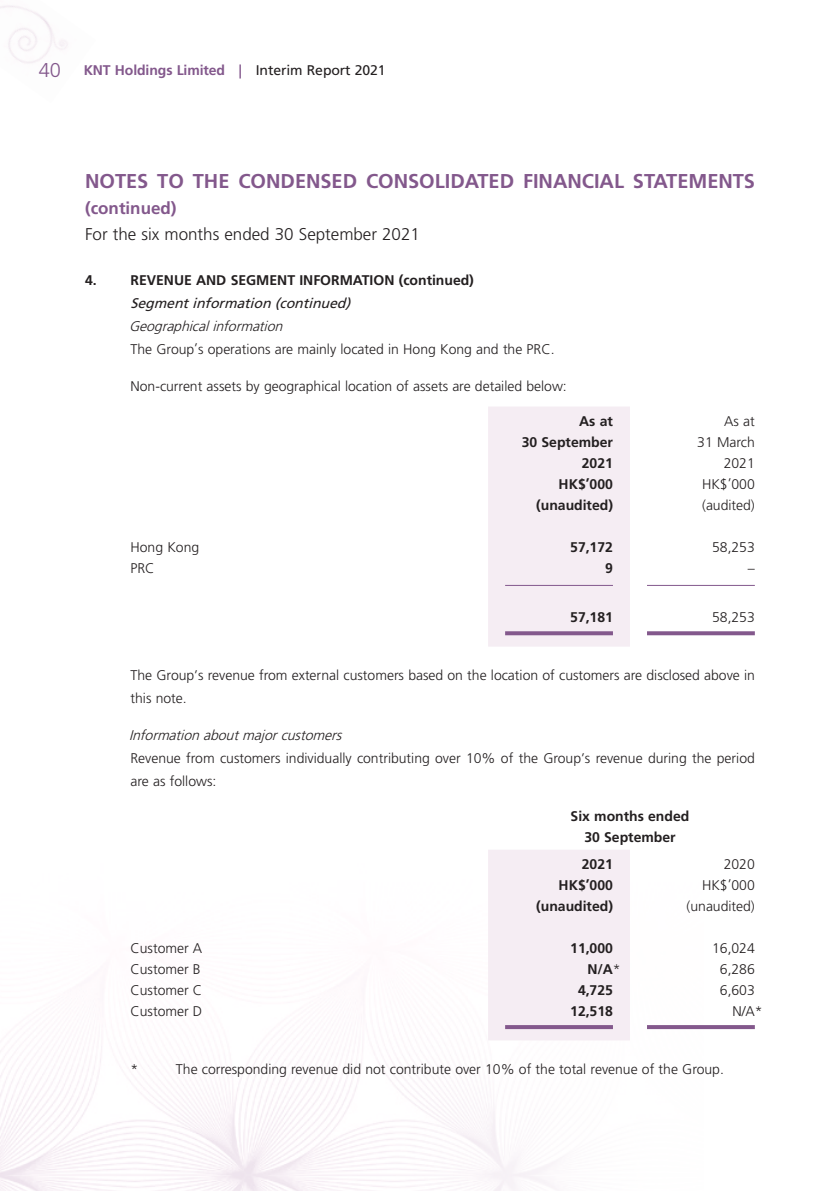
<style>
.page{position:relative;width:840px;height:1191px;background:#fff}
.page>*{position:absolute;margin:0;border:0;box-sizing:border-box;transform-origin:0 0}
.Heading_1{font:700 20px "Frutiger LT Std";color:#83588c}
.Body_Text{font:300 17px "Frutiger LT Std";color:#231f20}
.Heading_1-2{font:700 17px "Frutiger LT Std";color:#83588c}
.Notes{font:300 14px/23px "Frutiger LT Std";color:#231f20}
.Notes-2{font:700 14px "Frutiger LT Std";color:#231f20}
.Notes_HD3{font:italic 300 14px "Frutiger LT Std";color:#231f20}
.Notes_HD1{font:700 14px "Frutiger LT Std";color:#231f20}
.t1{font:700 14px "Frutiger LT Std";letter-spacing:-.005em;color:#83588c}
.Notes_HD2{font:italic 14px "Frutiger LT Std";color:#231f20}
.s1{font-weight:300;font-size:20px}
.s2{font-weight:400;color:#231f20}
.s3{font-weight:300}
</style>
<div class="page">
<img style="left:0;top:5px;width:68px;height:59px">
<div style="left:488px;top:407px;width:141px;height:239px;background:#f5edf3"></div>
<hr style="left:505px;top:585px;width:107px;height:1px;background:#83588c">
<hr style="left:646px;top:585px;width:108px;height:1px;background:#83588c">
<svg style="left:505px;top:631px;width:107px;height:4px"></svg>
<svg style="left:647px;top:631px;width:107px;height:4px"></svg>
<div style="left:488px;top:849px;width:141px;height:191px;background:#f5edf3"></div>
<svg style="left:505px;top:1025px;width:107px;height:4px"></svg>
<svg style="left:647px;top:1025px;width:107px;height:4px"></svg>
<p class="t1" style="left:39px;top:62px;width:348px"><span class="s1">40</span> KNT Holdings Limited | <span class="s2">Interim Report 2021</span></p>
<p class="Heading_1" style="left:85px;top:169px;width:671px">NOTES TO THE CONDENSED CONSOLIDATED FINANCIAL STATEMENTS</p>
<p class="Heading_1-2" style="left:85px;top:198px;width:93px">(continued)</p>
<p class="Body_Text" style="left:85px;top:224px;width:336px">For the six months ended 30 September 2021</p>
<p class="Notes_HD1" style="left:85px;top:272px;width:13px">4.</p>
<p class="Notes_HD1" style="left:130px;top:272px;width:345px">REVENUE AND SEGMENT INFORMATION (continued)</p>
<p class="Notes_HD2" style="left:130px;top:295px;width:225px">Segmentinformation (continued)</p>
<p class="Notes_HD3" style="left:129px;top:318px;width:159px">Geographicalinformation</p>
<p class="Notes" style="left:130px;top:338px;width:425px">The Group’s operations are mainly located in Hong Kong and the PRC.</p>
<p class="Notes" style="left:130px;top:375px;width:437px">Non-current assets by geographical location of assets are detailed below:</p>
<p class="Notes-2" style="left:579px;top:413px;width:35px">As at</p>
<p class="Notes" style="left:723px;top:410px;width:32px">As at</p>
<p class="Notes-2" style="left:521px;top:434px;width:93px">30 September</p>
<p class="Notes" style="left:697px;top:431px;width:59px">31 March</p>
<p class="Notes-2" style="left:581px;top:455px;width:33px">2021</p>
<p class="Notes" style="left:723px;top:452px;width:33px">2021</p>
<p class="Notes-2" style="left:558px;top:476px;width:56px">HK$’000</p>
<p class="Notes" style="left:701px;top:473px;width:54px">HK$’000</p>
<p class="Notes-2" style="left:536px;top:497px;width:78px">(unaudited)</p>
<p class="Notes" style="left:701px;top:494px;width:54px">(audited)</p>
<p class="Notes" style="left:130px;top:536px;width:70px">Hong Kong</p>
<p class="Notes-2" style="left:570px;top:539px;width:44px">57,172</p>
<p class="Notes" style="left:711px;top:536px;width:44px">58,253</p>
<p class="Notes" style="left:130px;top:557px;width:26px">PRC</p>
<p class="Notes-2" style="left:604px;top:560px;width:9px">9</p>
<p class="Notes" style="left:747px;top:557px;width:8px">–</p>
<p class="Notes-2" style="left:570px;top:609px;width:44px">57,181</p>
<p class="Notes" style="left:711px;top:606px;width:44px">58,253</p>
<p class="Notes" style="left:130px;top:664px;width:625px">The Group’s revenue from external customers based on the location of customers are disclosed above in this note.</p>
<p class="Notes_HD3" style="left:129px;top:727px;width:218px">Informationaboutmajorcustomers</p>
<p class="Notes" style="left:130px;top:747px;width:625px">Revenue from customers individually contributing over 10% of the Group’s revenue during the period are as follows:</p>
<p class="Notes-2" style="left:570px;top:808px;width:120px">Six months ended</p>
<p class="Notes-2" style="left:584px;top:829px;width:93px">30 September</p>
<p class="Notes-2" style="left:581px;top:856px;width:33px">2021</p>
<p class="Notes" style="left:723px;top:853px;width:33px">2020</p>
<p class="Notes-2" style="left:558px;top:877px;width:56px">HK$’000</p>
<p class="Notes" style="left:701px;top:874px;width:54px">HK$’000</p>
<p class="Notes-2" style="left:536px;top:898px;width:78px">(unaudited)</p>
<p class="Notes" style="left:686px;top:895px;width:70px">(unaudited)</p>
<p class="Notes" style="left:130px;top:937px;width:73px">Customer A</p>
<p class="Notes-2" style="left:570px;top:940px;width:44px">11,000</p>
<p class="Notes" style="left:711px;top:937px;width:44px">16,024</p>
<p class="Notes" style="left:130px;top:958px;width:72px">Customer B</p>
<p class="Notes-2" style="left:587px;top:961px;width:35px">N/A<span class="s3">*</span></p>
<p class="Notes" style="left:719px;top:958px;width:36px">6,286</p>
<p class="Notes" style="left:130px;top:979px;width:73px">Customer C</p>
<p class="Notes-2" style="left:577px;top:982px;width:36px">4,725</p>
<p class="Notes" style="left:719px;top:979px;width:36px">6,603</p>
<p class="Notes" style="left:130px;top:1000px;width:73px">Customer D</p>
<p class="Notes-2" style="left:570px;top:1003px;width:44px">12,518</p>
<p class="Notes" style="left:732px;top:1000px;width:32px">N/A*</p>
<p class="Notes" style="left:130px;top:1058px;width:9px">*</p>
<p class="Notes" style="left:176px;top:1058px;width:549px">The corresponding revenue did not contribute over 10% of the total revenue of the Group.</p>
</div>
